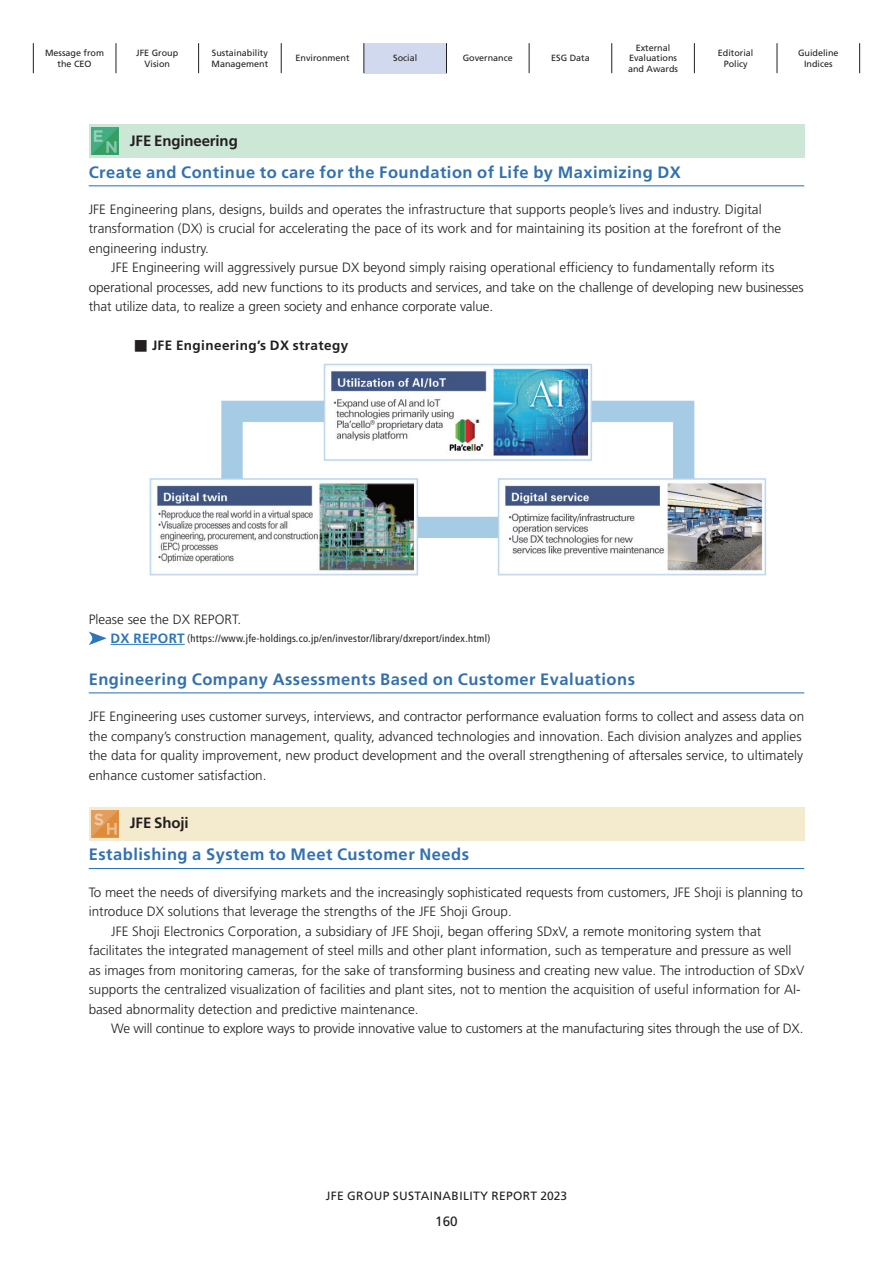
<style>
.page{position:relative;width:893px;height:1263px;background:#fff}
.page>*{position:absolute;margin:0;border:0;box-sizing:border-box;transform-origin:0 0}
.t1{font:700 16.5px "Frutiger";letter-spacing:.03em;color:#3271af}
.t2{font:700 15px "Frutiger";letter-spacing:-.01em;color:#231f20}
.t3{font:300 13.5px/19.5px "Frutiger";color:#231f20}
.t4{font:700 13.5px "Frutiger";letter-spacing:.03em;color:#231f20}
.t5{font:13.5px "Frutiger";color:#231f20}
.t6{font:12px "Frutiger";letter-spacing:.03em;color:#231f20}
.t7{font:condensed 10.5px "Frutiger";letter-spacing:.03em;color:#231f20}
.t8{font:9px/10.5px "Frutiger";color:#231f20;text-align:center}
.s1{font-family:"UD Shin Go Pro";font-weight:500}
.s2{font-weight:700;font-stretch:normal;font-size:13.5px;color:#2e76bc}
</style>
<div class="page">
<div style="left:364px;top:43px;width:83px;height:30px;background:#d1d9ee"></div>
<hr style="left:33px;top:43px;width:1px;height:30px;background:#231f20">
<hr style="left:116px;top:43px;width:1px;height:30px;background:#231f20">
<hr style="left:198px;top:43px;width:1px;height:30px;background:#231f20">
<hr style="left:281px;top:43px;width:1px;height:30px;background:#231f20">
<hr style="left:364px;top:43px;width:1px;height:30px;background:#231f20">
<hr style="left:446px;top:43px;width:1px;height:30px;background:#231f20">
<hr style="left:529px;top:43px;width:1px;height:30px;background:#231f20">
<hr style="left:611px;top:43px;width:1px;height:30px;background:#231f20">
<hr style="left:694px;top:43px;width:1px;height:30px;background:#231f20">
<hr style="left:777px;top:43px;width:1px;height:30px;background:#231f20">
<hr style="left:859px;top:43px;width:1px;height:30px;background:#231f20">
<hr style="left:89px;top:868px;width:715px;height:1px;background:#2e76bc">
<img style="left:149px;top:363px;width:617px;height:213px">
<hr style="left:89px;top:185px;width:715px;height:1px;background:#2e76bc">
<hr style="left:89px;top:692px;width:715px;height:1px;background:#2e76bc">
<hr style="left:110px;top:644px;width:75px;height:1px;background:#2e76bc">
<svg style="left:89px;top:631px;width:18px;height:14px"></svg>
<div style="left:89px;top:124px;width:715px;height:34px;background:#cce7d5"></div>
<svg style="left:91px;top:127px;width:28px;height:28px"></svg>
<div style="left:89px;top:807px;width:715px;height:33px;background:#f4eace"></div>
<svg style="left:91px;top:810px;width:28px;height:27px"></svg>
<p class="t8" style="left:45px;top:48px;width:61px">Message from the CEO</p>
<p class="t8" style="left:136px;top:48px;width:44px">JFE Group<br>Vision</p>
<p class="t8" style="left:212px;top:48px;width:58px;text-align:left">Sustainability<br>Management</p>
<p class="t8" style="left:296px;top:53px;width:56px">Environment</p>
<p class="t8" style="left:393px;top:53px;width:26px">Social</p>
<p class="t8" style="left:463px;top:53px;width:52px">Governance</p>
<p class="t8" style="left:551px;top:53px;width:40px">ESG Data</p>
<p class="t8" style="left:628px;top:42px;width:52px">External<br>Evaluations and Awards</p>
<p class="t8" style="left:718px;top:48px;width:37px">Editorial<br>Policy</p>
<p class="t8" style="left:798px;top:48px;width:42px">Guideline<br>Indices</p>
<p class="t2" style="left:130px;top:132px;width:109px">JFE Engineering</p>
<p class="t1" style="left:89px;top:162px;width:594px">Create and Continue to care for the Foundation of Life by Maximizing DX</p>
<p class="t3" style="left:89px;top:200px;width:694px">JFE Engineering plans, designs, builds and operates the infrastructure that supports people’s lives and industry. Digital transformation (DX) is crucial for accelerating the pace of its work and for maintaining its position at the forefront of the engineering industry.</p>
<p class="t3" style="left:89px;top:258px;width:716px;text-indent:23px">JFE Engineering will aggressively pursue DX beyond simply raising operational efficiency to fundamentally reform its operational processes, add new functions to its products and services, and take on the challenge of developing new businesses that utilize data, to realize a green society and enhance corporate value.</p>
<p class="t4" style="left:134px;top:338px;width:216px"><span class="s1">■</span> JFE Engineering’s DX strategy</p>
<p class="t3" style="left:89px;top:609px;width:154px">Please see the DX REPORT.</p>
<p class="t7" style="left:110px;top:632px;width:381px"><span class="s2">DX REPORT</span> (https://www.jfe-holdings.co.jp/en/investor/library/dxreport/index.html)</p>
<p class="t1" style="left:89px;top:669px;width:548px">Engineering Company Assessments Based on Customer Evaluations</p>
<p class="t3" style="left:89px;top:707px;width:717px">JFE Engineering uses customer surveys, interviews, and contractor performance evaluation forms to collect and assess data on the company’s construction management, quality, advanced technologies and innovation. Each division analyzes and applies the data for quality improvement, new product development and the overall strengthening of aftersales service, to ultimately enhance customer satisfaction.</p>
<p class="t2" style="left:130px;top:814px;width:60px">JFE Shoji</p>
<p class="t1" style="left:89px;top:845px;width:382px">Establishing a System to Meet Customer Needs</p>
<p class="t3" style="left:89px;top:882px;width:716px">To meet the needs of diversifying markets and the increasingly sophisticated requests from customers, JFE Shoji is planning to</p>
<p class="t3" style="left:89px;top:902px;width:425px">introduce DX solutions that leverage the strengths of the JFE Shoji Group.</p>
<p class="t3" style="left:111px;top:921px;width:652px">JFE Shoji Electronics Corporation, a subsidiary of JFE Shoji, began offering SDxV, a remote monitoring system that</p>
<p class="t3" style="left:89px;top:941px;width:704px">facilitates the integrated management of steel mills and other plant information, such as temperature and pressure as well</p>
<p class="t3" style="left:89px;top:960px;width:717px">as images from monitoring cameras, for the sake of transforming business and creating new value. The introduction of SDxV</p>
<p class="t3" style="left:89px;top:980px;width:713px">supports the centralized visualization of facilities and plant sites, not to mention the acquisition of useful information for AI-</p>
<p class="t3" style="left:89px;top:999px;width:331px">based abnormality detection and predictive maintenance.</p>
<p class="t3" style="left:111px;top:1019px;width:694px">We will continue to explore ways to provide innovative value to customers at the manufacturing sites through the use of DX.</p>
<p class="t6" style="left:326px;top:1188px;width:243px">JFE GROUP SUSTAINABILITY REPORT 2023</p>
<p class="t5" style="left:435px;top:1214px;width:24px">160</p>
</div>
